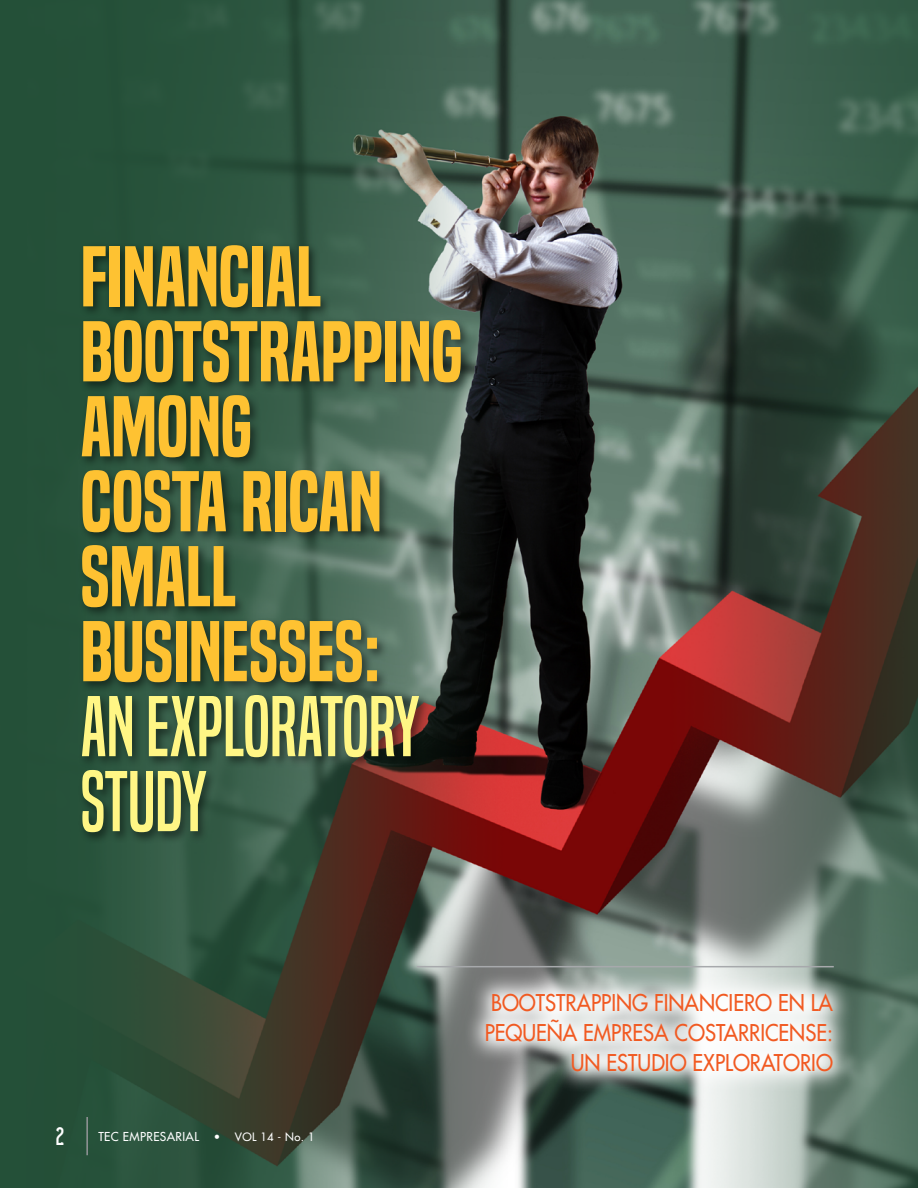
<style>
.page{position:relative;width:918px;height:1188px;background:#fff}
.page>*{position:absolute;margin:0;border:0;box-sizing:border-box;transform-origin:0 0}
.t1{font:79.5px/75px "Built Titling Sb";color:#fec232}
.t2{font:79.5px/75px "Built Titling Rg";color:#fff685}
.t3{font:25.5px "Adidas 14";color:#fff}
.t4{font:22.5px/30px "Futura";color:#f15a22;text-align:right;scale:.91 1}
.t5{font:12px "Futura";letter-spacing:.03em;color:#fff}
.t6{font:11.25px "Futura";letter-spacing:.03em;color:#fff}
</style>
<div class="page">
<img style="left:0;top:0;width:918px;height:1188px">
<hr style="left:86px;top:1117px;width:2px;height:38px;background:#939598">
<div style="left:79px;top:241px;width:394px;height:604px;background:#000;opacity:.5"></div>
<svg style="left:464px;top:972px;width:391px;height:122px"></svg>
<hr style="left:417px;top:966px;width:417px;height:1px;background:#a7a9ac">
<h1 class="t1" style="left:81px;top:240px;width:383px">FINANCIAL<br>BOOTSTRAPPING<br>AMONG<br>COSTA RICAN<br>SMALL<br>BUSINESSES:</h1>
<h1 class="t2" style="left:81px;top:690px;width:341px">AN EXPLORATORY<br>STUDY</h1>
<p class="t3" style="left:56px;top:1123px;width:10px">2</p>
<p class="t5" style="left:98px;top:1129px;width:102px">TEC EMPRESARIAL</p>
<p class="t6" style="left:214px;top:1130px;width:102px">• VOL 14 - No. 1</p>
<p class="t4" style="left:485px;top:988px;width:384px">BOOTSTRAPPING FINANCIERO EN LA<br>PEQUEÑA EMPRESA COSTARRICENSE:<br>UN ESTUDIO EXPLORATORIO</p>
</div>
